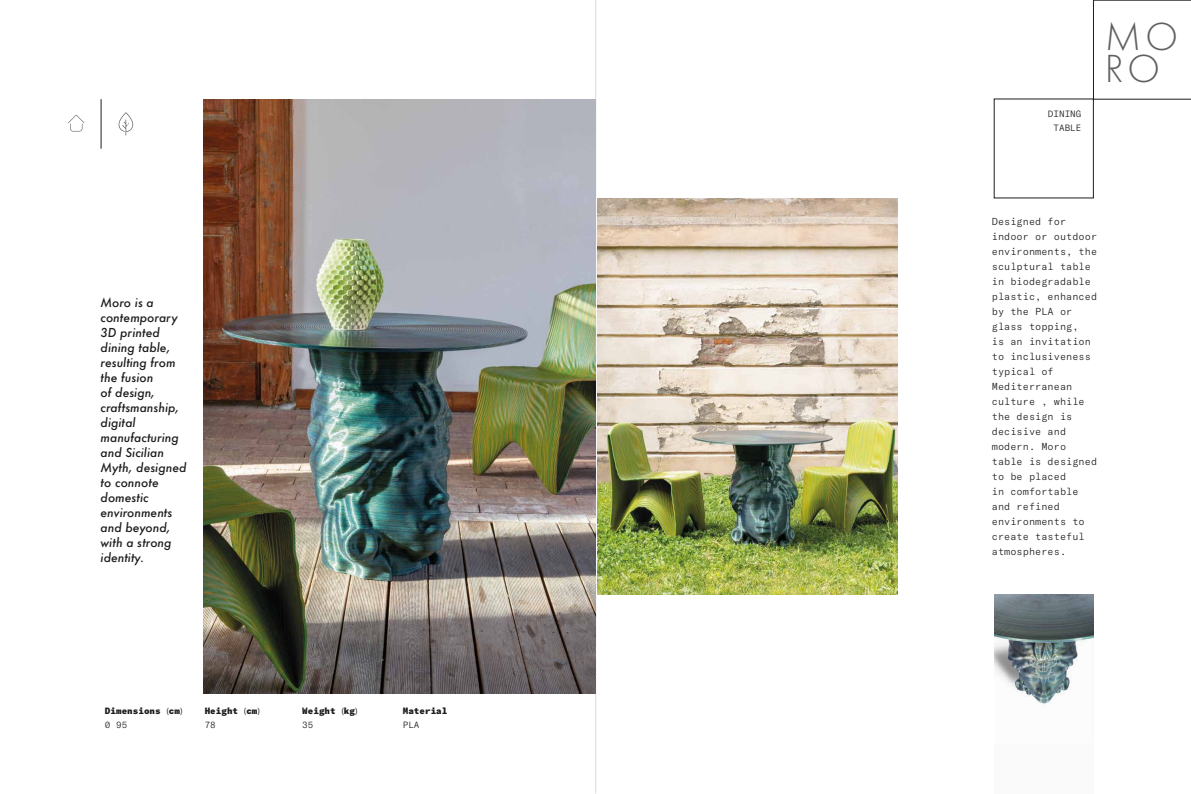
<style>
.page{position:relative;width:1191px;height:794px;background:#fff}
.page>*{position:absolute;margin:0;border:0;box-sizing:border-box;transform-origin:0 0}
.t1{font:300 40.8px/32px "Futura PT";color:#616161}
.t2{font:italic 500 12px/15px "Futura";color:#1d1d1c}
.t3{font:300 10px/15px "GT America Mono Trial";color:#1d1d1c}
.t4{font:900 9px/14px "GT America Mono Trial";color:#1d1d1c}
.t5{font:300 9px/14px "GT America Mono Trial";color:#1d1d1c;text-align:right}
.s1{font-family:"Myriad Pro";font-weight:400}
.s2{font-weight:300}
</style>
<div class="page">
<hr style="left:595px;top:0;width:1px;height:793px;background:#dadada">
<img style="left:203px;top:99px;width:392px;height:594px">
<svg style="left:1093px;top:0;width:98px;height:99px"></svg>
<img style="left:597px;top:198px;width:300px;height:396px">
<hr style="left:101px;top:99px;width:1px;height:50px;background:#1d1d1c">
<svg style="left:118px;top:112px;width:15px;height:24px"></svg>
<svg style="left:68px;top:115px;width:16px;height:16px"></svg>
<div style="left:994px;top:594px;width:99px;height:199px;background:#fbfafa"></div>
<img style="left:994px;top:594px;width:99px;height:110px">
<p class="t2" style="left:101px;top:295px;width:87px">Moro is a contemporary<br>3D printed dining table, resulting from the fusion<br>of design, craftsmanship, digital manufacturing and Sicilian<br>Myth, designed to connote domestic environments and beyond, with a strong identity.</p>
<p class="t4" style="left:105px;top:704px;width:79px">Dimensions <span class="s1">(</span>cm<span class="s1">)<br></span><span class="s2">0 95</span></p>
<p class="t4" style="left:205px;top:704px;width:57px">Height <span class="s1">(</span>cm<span class="s1">)<br></span><span class="s2">78</span></p>
<p class="t4" style="left:302px;top:704px;width:57px">Weight <span class="s1">(</span>kg<span class="s1">)<br></span><span class="s2">35</span></p>
<p class="t4" style="left:403px;top:704px;width:46px">Material</p>
<p class="t5" style="left:403px;top:718px;width:18px">PLA</p>
<p class="t5" style="left:1048px;top:107px;width:35px">DINING<br>TABLE</p>
<h1 class="t1" style="left:1104px;top:20px;width:75px">MO<br>RO</h1>
<p class="t3" style="left:991px;top:214px;width:107px">Designed for indoor or outdoor environments, the sculptural table in biodegradable plastic, enhanced by the PLA or glass topping,<br>is an invitation to inclusiveness typical of<br>Mediterranean culture , while the design is decisive and modern. Moro table is designed to be placed<br>in comfortable and refined environments to create tasteful atmospheres.</p>
</div>
